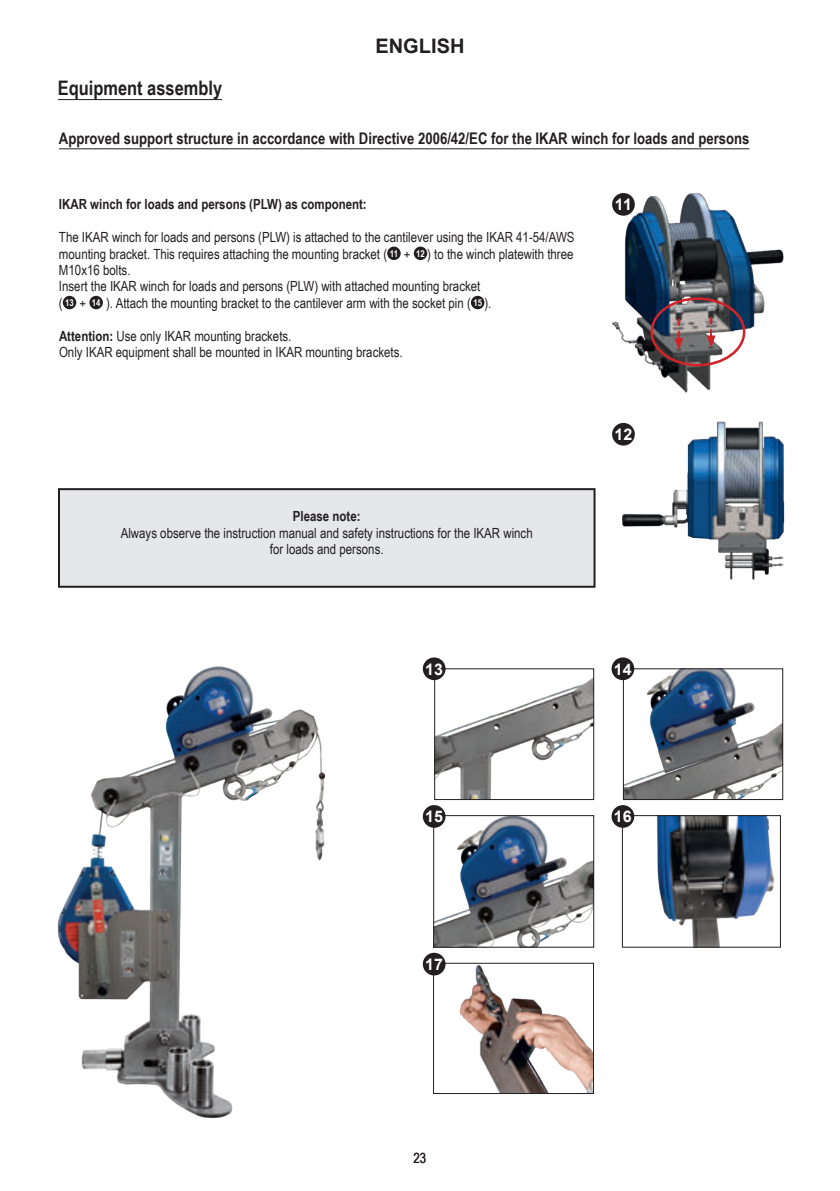
<style>
.page{position:relative;width:840px;height:1191px;background:#fff}
.page>*{position:absolute;margin:0;border:0;box-sizing:border-box;transform-origin:0 0}
.t1{font:700 20px "Arial Narrow";color:#231f20}
.t2{font:700 20px "Arial";color:#231f20}
.t3{font:700 16px "Arial Narrow";color:#231f20}
.t4{font:700 16px "Arial";color:#fff}
.t5{font:14px/16.4px "Arial Narrow";color:#231f20}
.t6{font:700 14px "Arial Narrow";color:#231f20}
.s1{font-weight:700;font-size:9.6px;color:#fff}
.s2{font-weight:700}
</style>
<div class="page">
<img style="left:612px;top:192px;width:172px;height:201px">
<img style="left:614px;top:421px;width:171px;height:159px">
<svg style="left:674px;top:318px;width:9px;height:32px"></svg>
<svg style="left:706px;top:317px;width:9px;height:31px"></svg>
<div style="left:650px;top:297px;width:95px;height:69px;border:3px solid #d1232a;border-radius:50%"></div>
<img style="left:436px;top:670px;width:156px;height:128px">
<div style="left:434px;top:668px;width:160px;height:132px;border:1px solid #231f20"></div>
<img style="left:623px;top:817px;width:152px;height:128px">
<div style="left:621px;top:815px;width:159px;height:132px;border:1px solid #231f20"></div>
<img style="left:435px;top:817px;width:157px;height:128px">
<div style="left:433px;top:815px;width:161px;height:132px;border:1px solid #231f20"></div>
<img style="left:624px;top:670px;width:156px;height:128px">
<div style="left:622px;top:668px;width:160px;height:132px;border:1px solid #231f20"></div>
<hr style="left:58px;top:99px;width:164px;height:1px;background:#231f20">
<hr style="left:59px;top:148px;width:690px;height:1px;background:#231f20">
<div style="left:387px;top:247px;width:13px;height:13px;background:#231f20;border-radius:50%"></div>
<div style="left:413px;top:247px;width:14px;height:13px;background:#231f20;border-radius:50%"></div>
<div style="left:63px;top:296px;width:13px;height:13px;background:#231f20;border-radius:50%"></div>
<div style="left:89px;top:296px;width:14px;height:13px;background:#231f20;border-radius:50%"></div>
<div style="left:470px;top:296px;width:14px;height:13px;background:#231f20;border-radius:50%"></div>
<div style="left:59px;top:489px;width:535px;height:98px;background:#e6e7e9"></div>
<div style="left:58px;top:488px;width:537px;height:100px;border:2px solid #231f20"></div>
<img style="left:57px;top:666px;width:269px;height:453px">
<img style="left:435px;top:964px;width:156px;height:128px">
<div style="left:433px;top:962px;width:160px;height:132px;border:1px solid #231f20"></div>
<div style="left:612px;top:194px;width:21px;height:21px;background:#231f20;border-radius:50%"></div>
<div style="left:611px;top:193px;width:23px;height:23px;border:2px solid #231f20;border-radius:50%"></div>
<div style="left:612px;top:424px;width:21px;height:20px;background:#231f20;border-radius:50%"></div>
<div style="left:611px;top:423px;width:23px;height:22px;border:2px solid #231f20;border-radius:50%"></div>
<div style="left:423px;top:658px;width:21px;height:21px;background:#231f20;border-radius:50%"></div>
<div style="left:422px;top:657px;width:23px;height:23px;border:2px solid #231f20;border-radius:50%"></div>
<div style="left:612px;top:658px;width:21px;height:21px;background:#231f20;border-radius:50%"></div>
<div style="left:611px;top:657px;width:23px;height:23px;border:2px solid #231f20;border-radius:50%"></div>
<div style="left:423px;top:806px;width:21px;height:20px;background:#231f20;border-radius:50%"></div>
<div style="left:422px;top:805px;width:23px;height:22px;border:2px solid #231f20;border-radius:50%"></div>
<div style="left:612px;top:806px;width:21px;height:20px;background:#231f20;border-radius:50%"></div>
<div style="left:611px;top:805px;width:23px;height:22px;border:2px solid #231f20;border-radius:50%"></div>
<div style="left:423px;top:953px;width:21px;height:21px;background:#231f20;border-radius:50%"></div>
<div style="left:422px;top:952px;width:23px;height:23px;border:2px solid #231f20;border-radius:50%"></div>
<h1 class="t2" style="left:375px;top:32px;width:90px">ENGLISH</h1>
<h1 class="t1" style="left:58px;top:72px;width:166px">Equipment assembly</h1>
<p class="t3" style="left:59px;top:126px;width:691px">Approved support structure in accordance with Directive 2006/42/EC for the IKAR winch for loads and persons</p>
<p class="t6" style="left:59px;top:194px;width:309px">IKAR winch for loads and persons (PLW) as component:</p>
<p class="t5" style="left:59px;top:229px;width:517px">The IKAR winch for loads and persons (PLW) is attached to the cantilever using the IKAR 41-54/AWS mounting bracket. This requires attaching the mounting bracket ( <span class="s1">11</span> + <span class="s1">12</span> ) to the winch platewith three M10x16 bolts.<br>Insert the IKAR winch for loads and persons (PLW) with attached mounting bracket<br>( <span class="s1">13</span> + <span class="s1">14</span> ). Attach the mounting bracket to the cantilever arm with the socket pin ( <span class="s1">15</span> ).</p>
<p class="t5" style="left:59px;top:327px;width:345px"><span class="s2">Attention:</span> Use only IKAR mounting brackets.<br>Only IKAR equipment shall be mounted in IKAR mounting brackets.</p>
<p class="t6" style="left:293px;top:505px;width:69px">Please note:</p>
<p class="t5" style="left:121px;top:524px;width:413px;text-align:center">Always observe the instruction manual and safety instructions for the IKAR winch for loads and persons.</p>
<p class="t4" style="left:614px;top:193px;width:18px">11</p>
<p class="t4" style="left:614px;top:423px;width:19px">12</p>
<p class="t4" style="left:425px;top:657px;width:19px">13</p>
<p class="t4" style="left:613px;top:657px;width:19px">14</p>
<p class="t4" style="left:425px;top:805px;width:19px">15</p>
<p class="t4" style="left:613px;top:805px;width:19px">16</p>
<p class="t4" style="left:425px;top:953px;width:19px">17</p>
<p class="t5" style="left:413px;top:1149px;width:14px">23</p>
</div>
